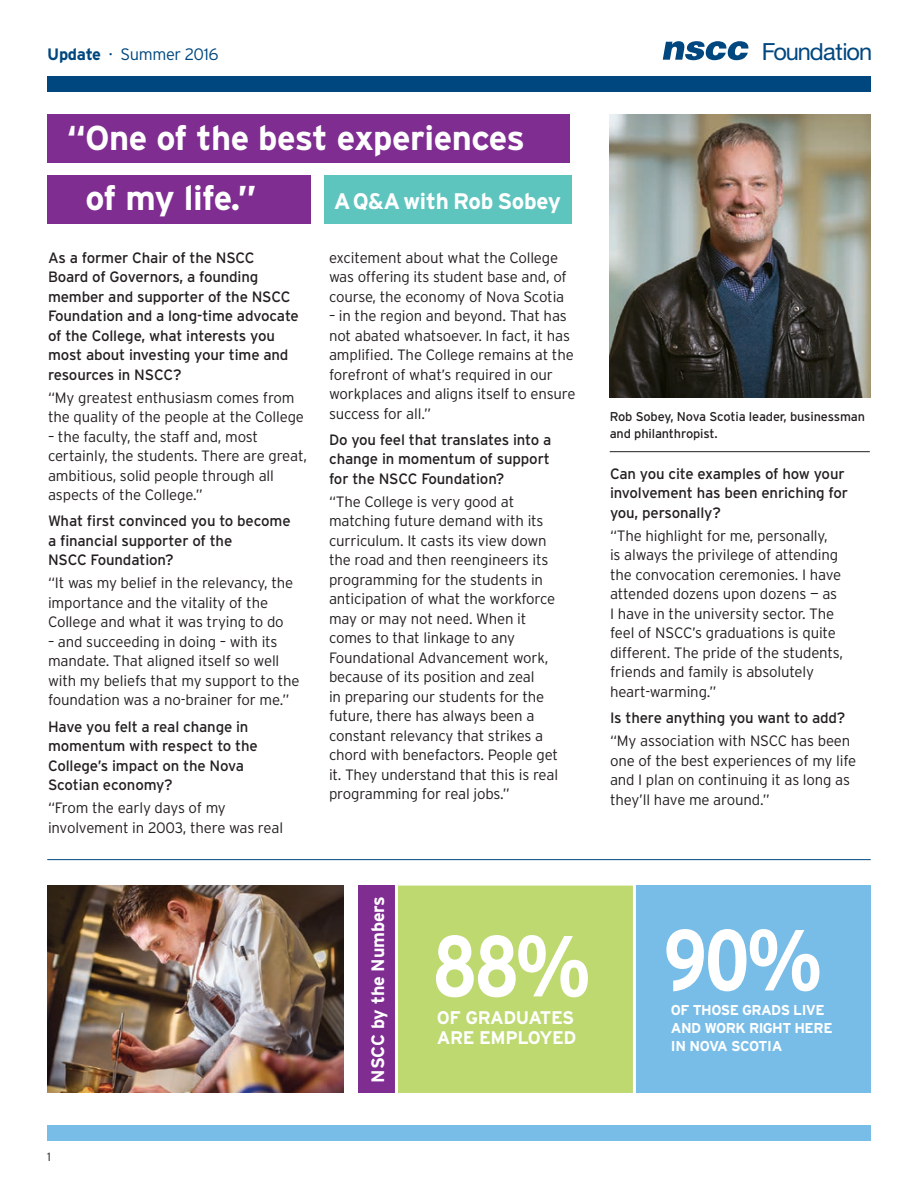
<style>
.page{position:relative;width:918px;height:1188px;background:#fff}
.page>*{position:absolute;margin:0;border:0;box-sizing:border-box;transform-origin:0 0}
._2016_Underlined_Tex{font:700 condensed 86.4px "Interstate";color:#fff}
._2016_Heads{font:700 34.5px/60px "Interstate";letter-spacing:-.015em;color:#fff}
.t1{font:23.7px "Helvetica Neue LT Std";letter-spacing:-.045em;color:#00477f}
.Newsletter_Sub{font:700 22.5px "Interstate";letter-spacing:-.01em;color:#fff}
._2016_Underlined_Tex-2{font:700 18.3px "Interstate";letter-spacing:-.025em;color:#fff}
.Newsletter_Sub-2{font:700 18px "Interstate";letter-spacing:-.01em;color:#fff}
.t2{font:300 16.5px "Interstate";letter-spacing:-.02em;color:#00477f}
._2016_Body{font:300 15px/19.5px "Interstate";letter-spacing:-.01em;color:#231f20}
._2016_Body_Questions{font:15px/19.5px "Interstate";letter-spacing:-.01em;color:#231f20}
._2016_Underlined_Tex-3{font:700 14.25px "Interstate";letter-spacing:-.035em;color:#fff}
._2016_Body-2{font:12.75px/16.5px "Interstate";letter-spacing:-.01em;color:#231f20}
.t3{font:300 12px "Interstate";color:#231f20}
.s1{font-weight:700}
.s2{font-size:10.5px}
</style>
<div class="page">
<div style="left:47px;top:1125px;width:824px;height:16px;background:#78bde8"></div>
<svg style="left:663px;top:41px;width:85px;height:19px"></svg>
<div style="left:47px;top:76px;width:824px;height:16px;background:#00477f"></div>
<hr style="left:610px;top:451px;width:260px;height:1px;background:#231f20">
<div style="left:47px;top:115px;width:523px;height:48px;background:#802d92"></div>
<div style="left:47px;top:176px;width:264px;height:48px;background:#802d92"></div>
<img style="left:610px;top:115px;width:261px;height:283px">
<img style="left:47px;top:886px;width:296px;height:207px">
<div style="left:324px;top:176px;width:247px;height:48px;background:#5ec5be"></div>
<hr style="left:47px;top:859px;width:824px;height:1px;background:#00477f">
<div style="left:359px;top:886px;width:39px;height:207px;background:#802d92"></div>
<div style="left:637px;top:886px;width:234px;height:207px;background:#78bde8"></div>
<div style="left:393px;top:885px;width:244px;height:208px;background:#bdd970"></div>
<p class="t2" style="left:47px;top:45px;width:173px"><span class="s1">Update</span> <span class="s2">•</span> Summer 2016</p>
<p class="t1" style="left:762px;top:37px;width:112px">Foundation</p>
<p class="_2016_Heads" style="left:85px;top:108px;width:441px;text-indent:-18px">“One of the best experiences of my life.”</p>
<p class="Newsletter_Sub" style="left:334px;top:188px;width:229px">A Q&amp;A with Rob Sobey</p>
<p class="_2016_Body_Questions" style="left:48px;top:248px;width:252px">As a former Chair of the NSCC<br>Board of Governors, a founding member and supporter of the NSCC<br>Foundation and a long-time advocate of the College, what interests you most about investing your time and resources in NSCC?</p>
<p class="_2016_Body" style="left:48px;top:388px;width:258px">“My greatest enthusiasm comes from the quality of the people at the College</p>
<p class="_2016_Body" style="left:48px;top:427px;width:260px">– the faculty, the staff and, most certainly, the students. There are great, ambitious, solid people through all aspects of the College.”</p>
<p class="_2016_Body_Questions" style="left:48px;top:511px;width:244px">What first convinced you to become a financial supporter of the<br>NSCC Foundation?</p>
<p class="_2016_Body" style="left:48px;top:573px;width:247px">“It was my belief in the relevancy, the importance and the vitality of the<br>College and what it was trying to do</p>
<p class="_2016_Body" style="left:48px;top:632px;width:253px">– and succeeding in doing – with its mandate. That aligned itself so well with my beliefs that my support to the foundation was a no-brainer for me.”</p>
<p class="_2016_Body_Questions" style="left:48px;top:717px;width:211px">Have you felt a real change in momentum with respect to the<br>College’s impact on the Nova<br>Scotian economy?</p>
<p class="_2016_Body" style="left:48px;top:798px;width:237px">“From the early days of my involvement in 2003, there was real</p>
<p class="_2016_Body" style="left:329px;top:248px;width:239px">excitement about what the College was offering its student base and, of course, the economy of Nova Scotia</p>
<p class="_2016_Body" style="left:329px;top:306px;width:248px">– in the region and beyond. That has not abated whatsoever. In fact, it has amplified. The College remains at the forefront of what’s required in our workplaces and aligns itself to ensure success for all.”</p>
<p class="_2016_Body_Questions" style="left:329px;top:430px;width:224px;text-align:justify">Do you feel that translates into a change in momentum of support for the NSCC Foundation?</p>
<p class="_2016_Body" style="left:329px;top:492px;width:231px">“The College is very good at matching future demand with its curriculum. It casts its view down the road and then reengineers its programming for the students in anticipation of what the workforce may or may not need. When it comes to that linkage to any<br>Foundational Advancement work, because of its position and zeal<br>in preparing our students for the future, there has always been a constant relevancy that strikes a chord with benefactors. People get it. They understand that this is real programming for real jobs.”</p>
<p class="_2016_Body-2" style="left:610px;top:409px;width:257px">Rob Sobey, Nova Scotia leader, businessman and philanthropist.</p>
<p class="_2016_Body_Questions" style="left:610px;top:464px;width:240px">Can you cite examples of how your involvement has been enriching for you, personally?</p>
<p class="_2016_Body" style="left:610px;top:526px;width:235px">“The highlight for me, personally,<br>is always the privilege of attending the convocation ceremonies. I have attended dozens upon dozens — as I have in the university sector. The feel of NSCC’s graduations is quite different. The pride of the students, friends and family is absolutely heart-warming.”</p>
<p class="_2016_Body_Questions" style="left:610px;top:708px;width:237px">Is there anything you want to add?</p>
<p class="_2016_Body" style="left:610px;top:731px;width:248px">“My association with NSCC has been one of the best experiences of my life and I plan on continuing it as long as they’ll have me around.”</p>
<p class="Newsletter_Sub-2" style="left:368px;top:1083px;width:188px;rotate:-90deg">NSCC by the Numbers</p>
<p class="_2016_Underlined_Tex" style="left:432px;top:918px;width:159px">88%</p>
<p class="_2016_Underlined_Tex-2" style="left:437px;top:1008px;width:139px">OF GRADUATES</p>
<p class="_2016_Underlined_Tex-2" style="left:437px;top:1028px;width:141px">ARE EMPLOYED</p>
<p class="_2016_Underlined_Tex" style="left:663px;top:912px;width:160px">90%</p>
<p class="_2016_Underlined_Tex-3" style="left:671px;top:1002px;width:155px">OF THOSE GRADS LIVE</p>
<p class="_2016_Underlined_Tex-3" style="left:671px;top:1020px;width:163px">AND WORK RIGHT HERE</p>
<p class="_2016_Underlined_Tex-3" style="left:671px;top:1038px;width:113px">IN NOVA SCOTIA</p>
<p class="t3" style="left:47px;top:1150px;width:5px">1</p>
</div>
